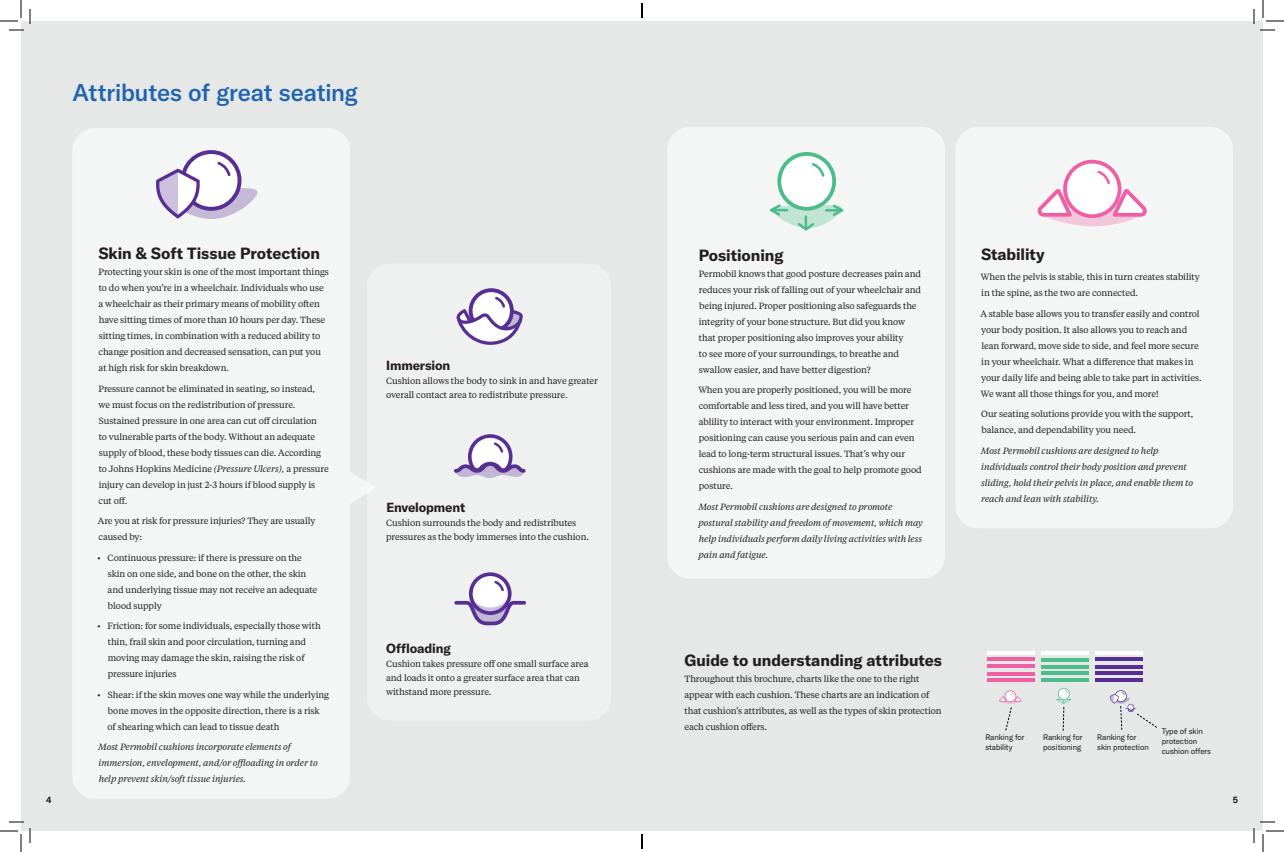
<style>
.page{position:relative;width:1284px;height:852px;background:#fff}
.page>*{position:absolute;margin:0;border:0;box-sizing:border-box;transform-origin:0 0}
.t1{font:500 24px "GT America";letter-spacing:-.005em;color:#2064b1}
.t2{font:700 16px "GT America";letter-spacing:-.005em;color:#231f20}
.t3{font:700 13px "GT America";letter-spacing:-.01em;color:#231f20}
.t4{font:9px/16px "Tiempos Text";letter-spacing:-.01em;color:#231f20}
.t5{font:italic 9px/16px "Tiempos Text";letter-spacing:-.01em;color:#231f20}
.t6{font:500 9px "GT America";color:#000}
.t7{font:8px/10px "GT America";letter-spacing:-.01em;color:#231f20}
.s1{font-style:italic}
</style>
<div class="page">
<div style="left:21px;top:21px;width:1242px;height:810px;background:#e5e8e7"></div>
<div style="left:667px;top:127px;width:278px;height:452px;background:#f4f5f5;border-radius:22px"></div>
<div style="left:367px;top:264px;width:244px;height:456px;background:#eff1f0;border-radius:22px"></div>
<div style="left:955px;top:127px;width:278px;height:401px;background:#f4f5f5;border-radius:22px"></div>
<div style="left:72px;top:128px;width:278px;height:671px;background:#f4f5f5;border-radius:22px"></div>
<svg style="left:456px;top:288px;width:67px;height:57px"></svg>
<svg style="left:454px;top:434px;width:72px;height:44px"></svg>
<svg style="left:454px;top:572px;width:72px;height:53px"></svg>
<svg style="left:156px;top:150px;width:101px;height:69px"></svg>
<svg style="left:770px;top:152px;width:73px;height:79px"></svg>
<svg style="left:1037px;top:160px;width:110px;height:66px"></svg>
<svg style="left:350px;top:472px;width:17px;height:32px"></svg>
<hr style="left:987px;top:679px;width:48px;height:3px;background:#f05ea3">
<hr style="left:987px;top:672px;width:48px;height:3px;background:#f05ea3">
<hr style="left:987px;top:665px;width:48px;height:3px;background:#f05ea3">
<hr style="left:987px;top:658px;width:48px;height:3px;background:#f05ea3">
<hr style="left:987px;top:651px;width:48px;height:3px;background:#fff">
<hr style="left:1041px;top:679px;width:48px;height:3px;background:#4cbd8a">
<hr style="left:1041px;top:672px;width:48px;height:3px;background:#4cbd8a">
<hr style="left:1041px;top:665px;width:48px;height:3px;background:#4cbd8a">
<hr style="left:1041px;top:658px;width:48px;height:3px;background:#4cbd8a">
<hr style="left:1041px;top:651px;width:48px;height:3px;background:#fff">
<hr style="left:1096px;top:679px;width:47px;height:3px;background:#572e91">
<hr style="left:1096px;top:672px;width:47px;height:3px;background:#572e91">
<hr style="left:1096px;top:665px;width:47px;height:3px;background:#572e91">
<hr style="left:1096px;top:658px;width:47px;height:3px;background:#572e91">
<hr style="left:1096px;top:651px;width:47px;height:3px;background:#fff">
<svg style="left:999px;top:690px;width:23px;height:41px"></svg>
<svg style="left:1056px;top:688px;width:15px;height:43px"></svg>
<svg style="left:1110px;top:690px;width:47px;height:40px"></svg>
<svg style="left:0;top:0;width:31px;height:31px"></svg>
<svg style="left:0;top:821px;width:31px;height:31px"></svg>
<svg style="left:1253px;top:0;width:31px;height:31px"></svg>
<svg style="left:1253px;top:821px;width:31px;height:31px"></svg>
<svg style="left:641px;top:3px;width:2px;height:15px"></svg>
<svg style="left:641px;top:834px;width:2px;height:15px"></svg>
<h1 class="t1" style="left:72px;top:78px;width:287px">Attributes of great seating</h1>
<h2 class="t2" style="left:98px;top:243px;width:223px">Skin &amp; Soft Tissue Protection</h2>
<p class="t4" style="left:99px;top:263px;width:232px">Protecting your skin is one of the most important things to do when you’re in a wheelchair. Individuals who use a wheelchair as their primary means of mobility often have sitting times of more than 10 hours per day. These sitting times, in combination with a reduced ability to change position and decreased sensation, can put you at high risk for skin breakdown.</p>
<p class="t4" style="left:99px;top:380px;width:232px">Pressure cannot be eliminated in seating, so instead, we must focus on the redistribution of pressure.<br>Sustained pressure in one area can cut off circulation<br>to vulnerable parts of the body. Without an adequate supply of blood, these body tissues can die. According to Johns Hopkins Medicine <span class="s1">(Pressure Ulcers),</span> a pressure injury can develop in just 2-3 hours if blood supply is cut off.</p>
<p class="t4" style="left:98px;top:513px;width:219px">Are you at risk for pressure injuries? They are usually caused by:</p>
<p class="t4" style="left:108px;top:549px;width:211px;text-indent:-10px">• Continuous pressure: if there is pressure on the skin on one side, and bone on the other, the skin and underlying tissue may not receive an adequate blood supply</p>
<p class="t4" style="left:108px;top:618px;width:215px;text-indent:-10px">• Friction: for some individuals, especially those with thin, frail skin and poor circulation, turning and moving may damage the skin, raising the risk of pressure injuries</p>
<p class="t4" style="left:108px;top:686px;width:223px;text-indent:-10px">• Shear: if the skin moves one way while the underlying bone moves in the opposite direction, there is a risk of shearing which can lead to tissue death</p>
<p class="t5" style="left:98px;top:739px;width:221px">Most Permobil cushions incorporate elements of immersion, envelopment, and/or offloading in order to help prevent skin/soft tissue injuries.</p>
<h3 class="t3" style="left:386px;top:358px;width:65px">Immersion</h3>
<p class="t4" style="left:386px;top:374px;width:213px;line-height:14px">Cushion allows the body to sink in and have greater overall contact area to redistribute pressure.</p>
<h3 class="t3" style="left:386px;top:499px;width:80px">Envelopment</h3>
<p class="t4" style="left:386px;top:515px;width:204px;line-height:14px">Cushion surrounds the body and redistributes pressures as the body immerses into the cushion.</p>
<h3 class="t3" style="left:386px;top:641px;width:66px">Offloading</h3>
<p class="t4" style="left:386px;top:657px;width:204px;line-height:14px">Cushion takes pressure off one small surface area and loads it onto a greater surface area that can withstand more pressure.</p>
<h2 class="t2" style="left:699px;top:245px;width:86px">Positioning</h2>
<p class="t4" style="left:699px;top:265px;width:224px">Permobil knows that good posture decreases pain and reduces your risk of falling out of your wheelchair and being injured. Proper positioning also safeguards the integrity of your bone structure. But did you know that proper positioning also improves your ability<br>to see more of your surroundings, to breathe and swallow easier, and have better digestion?</p>
<p class="t4" style="left:698px;top:382px;width:225px">When you are properly positioned, you will be more comfortable and less tired, and you will have better ablility to interact with your environment. Improper positioning can cause you serious pain and can even lead to long-term structural issues. That’s why our cushions are made with the goal to help promote good posture.</p>
<p class="t5" style="left:698px;top:498px;width:226px">Most Permobil cushions are designed to promote postural stability and freedom of movement, which may help individuals perform daily living activities with less pain and fatigue.</p>
<h2 class="t2" style="left:684px;top:650px;width:259px">Guide to understanding attributes</h2>
<p class="t4" style="left:684px;top:670px;width:259px">Throughout this brochure, charts like the one to the right appear with each cushion. These charts are an indication of that cushion’s attributes, as well as the types of skin protection each cushion offers.</p>
<h2 class="t2" style="left:981px;top:244px;width:65px">Stability</h2>
<p class="t4" style="left:981px;top:269px;width:220px">When the pelvis is stable, this in turn creates stability in the spine, as the two are connected.</p>
<p class="t4" style="left:981px;top:305px;width:223px">A stable base allows you to transfer easily and control your body position. It also allows you to reach and lean forward, move side to side, and feel more secure in your wheelchair. What a difference that makes in your daily life and being able to take part in activities.<br>We want all those things for you, and more!</p>
<p class="t4" style="left:981px;top:406px;width:214px">Our seating solutions provide you with the support, balance, and dependability you need.</p>
<p class="t5" style="left:981px;top:442px;width:214px">Most Permobil cushions are designed to help individuals control their body position and prevent sliding, hold their pelvis in place, and enable them to reach and lean with stability.</p>
<p class="t7" style="left:985px;top:732px;width:41px">Ranking for stability</p>
<p class="t7" style="left:1043px;top:732px;width:41px">Ranking for positioning</p>
<p class="t7" style="left:1097px;top:732px;width:53px">Ranking for skin protection</p>
<p class="t7" style="left:1162px;top:726px;width:51px">Type of skin protection cushion offers</p>
<p class="t6" style="left:46px;top:794px;width:7px">4</p>
<p class="t6" style="left:1233px;top:794px;width:7px">5</p>
</div>
